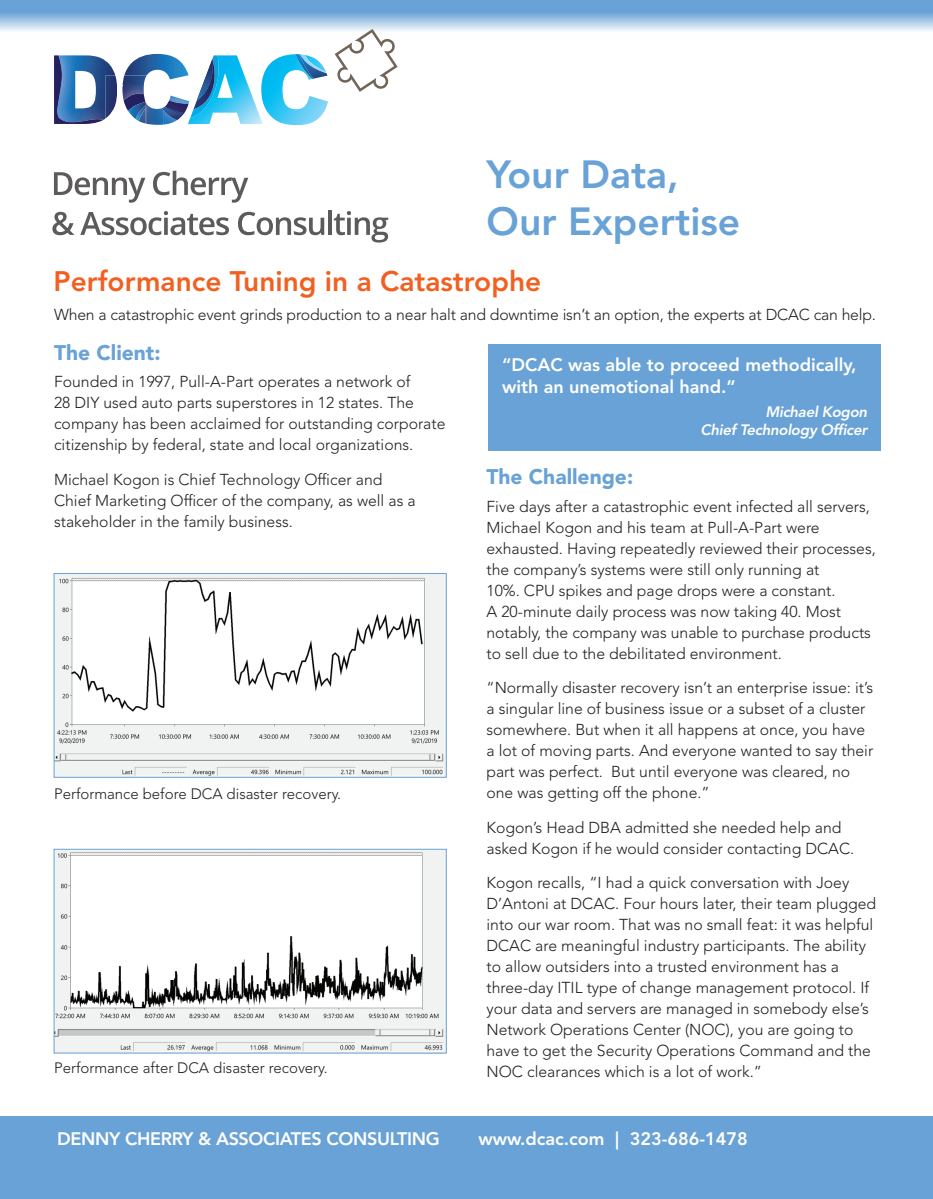
<style>
.page{position:relative;width:933px;height:1199px;background:#fff}
.page>*{position:absolute;margin:0;border:0;box-sizing:border-box;transform-origin:0 0}
.t1{font:800 39px/46.5px "Avenir LT Std";color:#69a2d6}
.t2{font:800 28.05px "Avenir LT Std";color:#f26021}
.t3{font:900 21px "Avenir LT Std";color:#69a2d6}
.t4{font:800 18px/21.6px "Avenir LT Std";color:#fff}
.t5{font:800 18px "Avenir LT Std";letter-spacing:-.02em;color:#fff}
.t6{font:300 15.75px/21px "Avenir LT Std";color:#231f20}
.t7{font:300 15px "Avenir LT Std";color:#231f20}
.t8{font:italic 800 15px/18px "Avenir LT Std";color:#fff;text-align:right}
</style>
<div class="page">
<div style="left:488px;top:344px;width:392px;height:106px;background:#69a2d6"></div>
<svg style="left:0;top:0;width:932px;height:31px;background:#92bbe0"></svg>
<svg style="left:334px;top:29px;width:63px;height:63px"></svg>
<img style="left:104px;top:60px;width:11px;height:60px">
<svg style="left:54px;top:55px;width:50px;height:69px"></svg>
<img style="left:105px;top:76px;width:12px;height:43px">
<svg style="left:122px;top:54px;width:206px;height:72px"></svg>
<svg style="left:54px;top:172px;width:91px;height:31px"></svg>
<svg style="left:153px;top:171px;width:95px;height:32px"></svg>
<svg style="left:52px;top:212px;width:22px;height:23px"></svg>
<svg style="left:80px;top:211px;width:149px;height:24px"></svg>
<svg style="left:238px;top:212px;width:86px;height:23px"></svg>
<hr style="left:328px;top:211px;width:4px;height:24px;background:#5d5a5a">
<svg style="left:333px;top:211px;width:55px;height:32px"></svg>
<div style="left:0;top:1116px;width:932px;height:83px;background:#69a2d6"></div>
<img style="left:56px;top:851px;width:388px;height:200px">
<div style="left:54px;top:849px;width:392px;height:204px;border:1px solid #69a2d6"></div>
<img style="left:56px;top:575px;width:388px;height:201px">
<div style="left:54px;top:573px;width:392px;height:205px;border:1px solid #69a2d6"></div>
<h1 class="t1" style="left:486px;top:151px;width:255px">Your Data,<br>Our Expertise</h1>
<h2 class="t2" style="left:54px;top:265px;width:489px">Performance Tuning in a Catastrophe</h2>
<p class="t6" style="left:54px;top:304px;width:823px">When a catastrophic event grinds production to a near halt and downtime isn’t an option, the experts at DCAC can help.</p>
<h3 class="t3" style="left:54px;top:340px;width:108px">The Client:</h3>
<p class="t6" style="left:54px;top:371px;width:393px">Founded in 1997, Pull-A-Part operates a network of<br>28 DIY used auto parts superstores in 12 states. The company has been acclaimed for outstanding corporate citizenship by federal, state and local organizations.</p>
<p class="t6" style="left:54px;top:469px;width:363px">Michael Kogon is Chief Technology Officer and<br>Chief Marketing Officer of the company, as well as a stakeholder in the family business.</p>
<p class="t7" style="left:54px;top:785px;width:288px">Performance before DCA disaster recovery.</p>
<p class="t7" style="left:54px;top:1059px;width:275px">Performance after DCA disaster recovery.</p>
<p class="t4" style="left:502px;top:354px;width:356px">“DCAC was able to proceed methodically, with an unemotional hand.”</p>
<p class="t8" style="left:700px;top:403px;width:171px">Michael Kogon<br>Chief Technology Officer</p>
<h3 class="t3" style="left:486px;top:464px;width:148px">The Challenge:</h3>
<p class="t6" style="left:486px;top:496px;width:390px">Five days after a catastrophic event infected all servers, Michael Kogon and his team at Pull-A-Part were exhausted. Having repeatedly reviewed their processes, the company’s systems were still only running at<br>10%. CPU spikes and page drops were a constant.<br>A 20-minute daily process was now taking 40. Most notably, the company was unable to purchase products to sell due to the debilitated environment.</p>
<p class="t6" style="left:486px;top:677px;width:388px">“Normally disaster recovery isn’t an enterprise issue: it’s a singular line of business issue or a subset of a cluster somewhere. But when it all happens at once, you have a lot of moving parts. And everyone wanted to say their part was perfect. But until everyone was cleared, no one was getting off the phone.”</p>
<p class="t6" style="left:486px;top:817px;width:369px">Kogon’s Head DBA admitted she needed help and asked Kogon if he would consider contacting DCAC.</p>
<p class="t6" style="left:486px;top:872px;width:391px">Kogon recalls, “I had a quick conversation with Joey D’Antoni at DCAC. Four hours later, their team plugged into our war room. That was no small feat: it was helpful DCAC are meaningful industry participants. The ability to allow outsiders into a trusted environment has a three-day ITIL type of change management protocol. If your data and servers are managed in somebody else’s Network Operations Center (NOC), you are going to have to get the Security Operations Command and the NOC clearances which is a lot of work.”</p>
<p class="t5" style="left:57px;top:1128px;width:384px">DENNY CHERRY &amp; ASSOCIATES CONSULTING</p>
<p class="t4" style="left:478px;top:1128px;width:271px">www.dcac.com | 323-686-1478</p>
</div>
